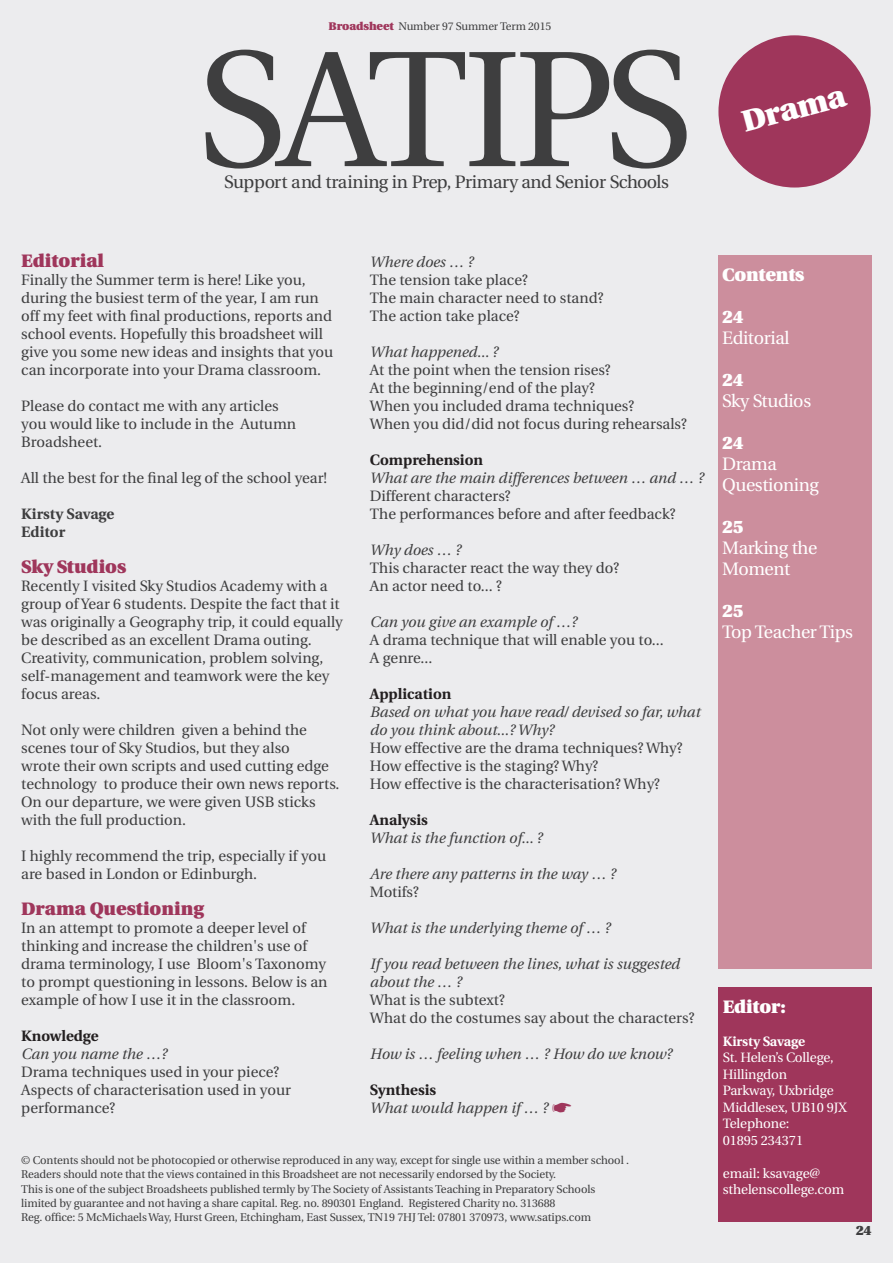
<style>
.page{position:relative;width:893px;height:1263px;background:#ececee}
.page>*{position:absolute;margin:0;border:0;box-sizing:border-box;transform-origin:0 0}
.t1{font:164.85px "Utopia";letter-spacing:-.04em;color:#3e3e3f}
.t2{font:900 30px "Utopia";color:#fff}
.t3{font:18px/21px "Utopia";letter-spacing:-.02em;color:#fff}
.t4{font:18px "Utopia";letter-spacing:-.02em;color:#3e3e3f}
.t5{font:900 18px "Utopia";color:#9f365b}
.t6{font:900 18px "Utopia";letter-spacing:-.01em;color:#fff}
.t7{font:15px/18px "Utopia";color:#3e3e3f}
.t8{font:italic 15px/18px "Utopia";color:#3e3e3f}
.t9{font:700 15px "Utopia";color:#231f20}
.t10{font:700 15px/18px "Utopia";color:#3e3e3f}
.t11{font:13.5px/16.5px "Utopia";letter-spacing:-.01em;color:#fff}
.t12{font:700 13.5px "Utopia";letter-spacing:-.01em;color:#fff}
.t13{font:900 13.5px "Utopia";color:#3e3e3f}
.t14{font:11.25px/14.2px "Utopia";letter-spacing:-.01em;color:#3e3e3f}
.t15{font:11.1px "Utopia";letter-spacing:-.01em;color:#3e3e3f}
.s1{font-weight:900;color:#9f365b}
.s2{font-weight:700;font-style:normal;color:#231f20}
.s3{color:#9f365b}
</style>
<div class="page">
<div style="left:718px;top:35px;width:153px;height:153px;background:#9f365b;border-radius:50%"></div>
<div style="left:719px;top:255px;width:153px;height:714px;background:#cc8e9d"></div>
<div style="left:718px;top:987px;width:154px;height:234px;background:#9f365b"></div>
<p class="t15" style="left:329px;top:20px;width:224px"><span class="s1">Broadsheet</span> Number 97 Summer Term 2015</p>
<h1 class="t1" style="left:197px;top:19px;width:497px">SATIPS</h1>
<p class="t4" style="left:224px;top:172px;width:446px">Support and training in Prep, Primary and Senior Schools</p>
<h2 class="t2" style="left:738px;top:106px;width:108px;rotate:-15deg">Drama</h2>
<p class="t5" style="left:21px;top:251px;width:84px">Editorial</p>
<p class="t7" style="left:21px;top:271px;width:314px">Finally the Summer term is here! Like you, during the busiest term of the year, I am run off my feet with final productions, reports and school events. Hopefully this broadsheet will give you some new ideas and insights that you can incorporate into your Drama classroom.</p>
<p class="t7" style="left:21px;top:397px;width:276px">Please do contact me with any articles you would like to include in the Autumn<br>Broadsheet.</p>
<p class="t7" style="left:21px;top:469px;width:307px">All the best for the final leg of the school year!</p>
<p class="t10" style="left:21px;top:505px;width:95px">Kirsty Savage<br>Editor</p>
<p class="t5" style="left:21px;top:557px;width:107px">Sky Studios</p>
<p class="t7" style="left:21px;top:577px;width:323px">Recently I visited Sky Studios Academy with a group of Year 6 students. Despite the fact that it was originally a Geography trip, it could equally be described as an excellent Drama outing.<br>Creativity, communication, problem solving, self-management and teamwork were the key focus areas.</p>
<p class="t7" style="left:21px;top:721px;width:320px">Not only were children given a behind the scenes tour of Sky Studios, but they also<br>wrote their own scripts and used cutting edge technology to produce their own news reports.<br>On our departure, we were given USB sticks with the full production.</p>
<p class="t7" style="left:21px;top:847px;width:307px">I highly recommend the trip, especially if you are based in London or Edinburgh.</p>
<p class="t5" style="left:21px;top:899px;width:184px">Drama Questioning</p>
<p class="t7" style="left:21px;top:919px;width:308px">In an attempt to promote a deeper level of thinking and increase the children's use of drama terminology, I use Bloom's Taxonomy to prompt questioning in lessons. Below is an example of how I use it in the classroom.</p>
<p class="t9" style="left:21px;top:1027px;width:79px">Knowledge</p>
<p class="t8" style="left:21px;top:1045px;width:147px">Can you name the …?</p>
<p class="t7" style="left:21px;top:1063px;width:271px">Drama techniques used in your piece?<br>Aspects of characterisation used in your performance?</p>
<p class="t8" style="left:370px;top:253px;width:105px">Where does … ?</p>
<p class="t7" style="left:370px;top:271px;width:235px">The tension take place?<br>The main character need to stand?<br>The action take place?</p>
<p class="t8" style="left:370px;top:343px;width:130px">What happened... ?</p>
<p class="t7" style="left:370px;top:361px;width:318px">At the point when the tension rises?<br>At the beginning/end of the play?<br>When you included drama techniques?<br>When you did/did not focus during rehearsals?</p>
<p class="t9" style="left:370px;top:451px;width:115px">Comprehension</p>
<p class="t8" style="left:370px;top:469px;width:335px">What are the main differences between … and … ?</p>
<p class="t7" style="left:370px;top:487px;width:307px">Different characters?<br>The performances before and after feedback?</p>
<p class="t8" style="left:370px;top:541px;width:93px">Why does … ?</p>
<p class="t7" style="left:370px;top:559px;width:251px">This character react the way they do?<br>An actor need to... ?</p>
<p class="t8" style="left:370px;top:613px;width:209px">Can you give an example of …?</p>
<p class="t7" style="left:370px;top:631px;width:295px">A drama technique that will enable you to...<br>A genre...</p>
<p class="t9" style="left:370px;top:685px;width:83px">Application</p>
<p class="t8" style="left:370px;top:703px;width:332px">Based on what you have read/ devised so far, what do you think about...? Why?</p>
<p class="t7" style="left:370px;top:739px;width:314px">How effective are the drama techniques? Why?<br>How effective is the staging? Why?<br>How effective is the characterisation? Why?</p>
<p class="t9" style="left:370px;top:811px;width:60px">Analysis</p>
<p class="t8" style="left:370px;top:829px;width:174px">What is the function of... ?</p>
<p class="t8" style="left:370px;top:865px;width:247px">Are there any patterns in the way … ?</p>
<p class="t7" style="left:370px;top:883px;width:51px">Motifs?</p>
<p class="t8" style="left:370px;top:919px;width:242px">What is the underlying theme of … ?</p>
<p class="t8" style="left:370px;top:955px;width:311px">If you read between the lines, what is suggested about the … ?</p>
<p class="t7" style="left:370px;top:991px;width:326px">What is the subtext?<br>What do the costumes say about the characters?</p>
<p class="t8" style="left:370px;top:1045px;width:304px">How is … feeling when … ? How do we know?</p>
<p class="t8" style="left:370px;top:1081px;width:203px"><span class="s2">Synthesis<br></span>What would happen if … ? <span class="s3">☛</span></p>
<p class="t14" style="left:21px;top:1153px;width:609px">© Contents should not be photocopied or otherwise reproduced in any way, except for single use within a member school .<br>Readers should note that the views contained in this Broadsheet are not necessarily endorsed by the Society.<br>This is one of the subject Broadsheets published termly by The Society of Assistants Teaching in Preparatory Schools limited by guarantee and not having a share capital. Reg. no. 890301 England. Registered Charity no. 313688<br>Reg. office: 5 McMichaels Way, Hurst Green, Etchingham, East Sussex, TN19 7HJ Tel: 07801 370973, www.satips.com</p>
<p class="t6" style="left:722px;top:264px;width:84px">Contents</p>
<p class="t6" style="left:722px;top:306px;width:23px">24</p>
<p class="t3" style="left:722px;top:327px;width:69px">Editorial</p>
<p class="t6" style="left:722px;top:369px;width:23px">24</p>
<p class="t3" style="left:722px;top:390px;width:90px">Sky Studios</p>
<p class="t6" style="left:722px;top:432px;width:23px">24</p>
<p class="t3" style="left:722px;top:453px;width:98px">Drama<br>Questioning</p>
<p class="t6" style="left:722px;top:516px;width:23px">25</p>
<p class="t3" style="left:722px;top:537px;width:97px">Marking the<br>Moment</p>
<p class="t6" style="left:722px;top:600px;width:23px">25</p>
<p class="t3" style="left:722px;top:621px;width:132px">Top Teacher Tips</p>
<p class="t6" style="left:723px;top:996px;width:65px">Editor:</p>
<p class="t12" style="left:723px;top:1033px;width:84px">Kirsty Savage</p>
<p class="t11" style="left:723px;top:1050px;width:125px">St. Helen’s College,<br>Hillingdon<br>Parkway, Uxbridge<br>Middlesex, UB10 9JX<br>Telephone:<br>01895 234371</p>
<p class="t11" style="left:723px;top:1165px;width:123px">email: ksavage@ sthelenscollege.com</p>
<p class="t13" style="left:856px;top:1222px;width:18px">24</p>
<p class="t13" style="left:864px;top:1222px;width:10px">3</p>
</div>
